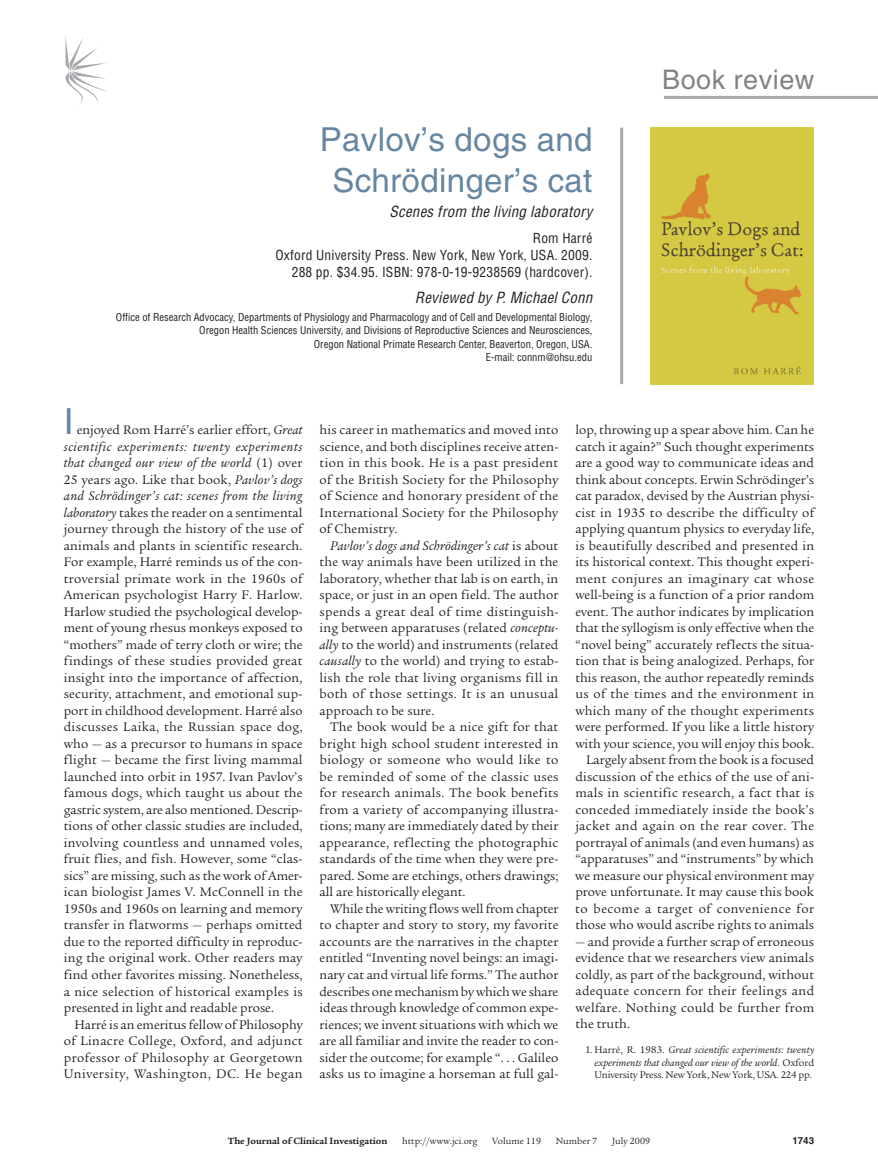
<style>
.page{position:relative;width:878px;height:1174px;background:#fff}
.page>*{position:absolute;margin:0;border:0;box-sizing:border-box;transform-origin:0 0}
.t1{font:36px "Helvetica LT Std";color:#6686a1}
.t2{font:33px/40.5px "Helvetica LT Std";letter-spacing:.01em;color:#6686a1;text-align:center}
.t3{font:27px "Helvetica LT Std";letter-spacing:.02em;color:#808285}
.t4{font:italic condensed 15px "Helvetica LT Std";letter-spacing:.015em;color:#231f20}
.t5{font:13.5px/16.5px "Legacy Serif Std";letter-spacing:.005em;color:#231f20;text-align:justify}
.t6{font:condensed 13.5px/17.1px "Helvetica LT Std";letter-spacing:.015em;color:#231f20;text-align:right}
.t7{font:condensed 10.5px/13.5px "Helvetica LT Std";color:#231f20;text-align:right}
.t8{font:italic 10.5px/12.6px "Legacy Serif Std";letter-spacing:-.005em;color:#231f20;text-align:justify}
.t9{font:9.75px "Legacy Serif Std";color:#231f20}
.t10{font:700 9.75px "Legacy Serif Std";color:#231f20}
.t11{font:700 9.75px "Helvetica LT Std";color:#231f20}
.s1{font-style:italic}
.s2{font-style:normal}
</style>
<div class="page">
<hr style="left:664px;top:96px;width:214px;height:3px;background:#a8a9ad">
<svg style="left:65px;top:36px;width:41px;height:69px"></svg>
<img style="left:651px;top:128px;width:162px;height:256px">
<hr style="left:620px;top:128px;width:3px;height:256px;background:#a8a9ad">
<h2 class="t2" style="left:320px;top:119px;width:274px">Pavlov’s dogs and<br>Schrödinger’s cat</h2>
<p class="t4" style="left:389px;top:203px;width:204px">Scenes from the living laboratory</p>
<p class="t6" style="left:275px;top:229px;width:318px">Rom Harré<br>Oxford University Press. New York, New York, USA. 2009.<br>288 pp. $34.95. ISBN: 978-0-19-9238569 (hardcover).</p>
<p class="t4" style="left:415px;top:288px;width:179px">Reviewed by P. Michael Conn</p>
<p class="t7" style="left:116px;top:310px;width:478px">Office of Research Advocacy, Departments of Physiology and Pharmacology and of Cell and Developmental Biology, Oregon Health Sciences University, and Divisions of Reproductive Sciences and Neurosciences,<br>Oregon National Primate Research Center, Beaverton, Oregon, USA.<br>E-mail: connm@ohsu.edu</p>
<h3 class="t3" style="left:662px;top:64px;width:154px">Book review</h3>
<h1 class="t1" style="left:64px;top:401px;width:12px">I</h1>
<p class="t5" style="left:64px;top:422px;width:240px;text-indent:13px">enjoyed Rom Harré’s earlier effort, <span class="s1">Great scientific experiments: twenty experiments that changed our view of the world</span> (1) over 25 years ago. Like that book, <span class="s1">Pavlov’s dogs and Schrödinger’s cat: scenes from the living laboratory</span> takes the reader on a sentimental journey through the history of the use of animals and plants in scientific research.<br>For example, Harré reminds us of the con&shy;troversial primate work in the 1960s of American psychologist Harry F. Harlow.<br>Harlow studied the psychological develop&shy;ment of young rhesus monkeys exposed to “mothers” made of terry cloth or wire; the findings of these studies provided great insight into the importance of affection, security, attachment, and emotional sup&shy;port in childhood development. Harré also discusses Laika, the Russian space dog, who — as a precursor to humans in space flight — became the first living mammal launched into orbit in 1957. Ivan Pavlov’s famous dogs, which taught us about the gastric system, are also mentioned. Descrip&shy;tions of other classic studies are included, involving countless and unnamed voles, fruit flies, and fish. However, some “clas&shy;sics” are missing, such as the work of Amer&shy;ican biologist James V. McConnell in the 1950s and 1960s on learning and memory transfer in flatworms — perhaps omitted due to the reported difficulty in reproduc&shy;ing the original work. Other readers may find other favorites missing. Nonetheless, a nice selection of historical examples is presented in light and readable prose.</p>
<p class="t5" style="left:64px;top:1016px;width:240px;text-indent:11px">Harré is an emeritus fellow of Philosophy of Linacre College, Oxford, and adjunct professor of Philosophy at Georgetown University, Washington, DC. He began</p>
<p class="t5" style="left:319px;top:422px;width:240px">his career in mathematics and moved into science, and both disciplines receive atten&shy;tion in this book. He is a past president of the British Society for the Philosophy of Science and honorary president of the International Society for the Philosophy of Chemistry.</p>
<p class="t5" style="left:319px;top:537px;width:240px;text-indent:11px"><span class="s1">Pavlov’s dogs and Schrödinger’s cat</span> is about the way animals have been utilized in the laboratory, whether that lab is on earth, in space, or just in an open field. The author spends a great deal of time distinguish&shy;ing between apparatuses (related <span class="s1">conceptu&shy;ally</span> to the world) and instruments (related <span class="s1">causally</span> to the world) and trying to estab&shy;lish the role that living organisms fill in both of those settings. It is an unusual approach to be sure.</p>
<p class="t5" style="left:319px;top:719px;width:240px;text-indent:11px">The book would be a nice gift for that bright high school student interested in biology or someone who would like to be reminded of some of the classic uses for research animals. The book benefits from a variety of accompanying illustra&shy;tions; many are immediately dated by their appearance, reflecting the photographic standards of the time when they were pre&shy;pared. Some are etchings, others drawings; all are historically elegant.</p>
<p class="t5" style="left:319px;top:900px;width:240px;text-indent:11px">While the writing flows well from chapter to chapter and story to story, my favorite accounts are the narratives in the chapter entitled “Inventing novel beings: an imagi&shy;nary cat and virtual life forms.” The author describes one mechanism by which we share ideas through knowledge of common expe&shy;riences; we invent situations with which we are all familiar and invite the reader to con&shy;sider the outcome; for example “. . . Galileo asks us to imagine a horseman at full gal-</p>
<p class="t5" style="left:575px;top:422px;width:240px;text-align:right">lop, throwing up a spear above him. Can he catch it again?” Such thought experiments are a good way to communicate ideas and think about concepts. Erwin Schrödinger’s cat paradox, devised by the Austrian physi&shy;cist in 1935 to describe the difficulty of applying quantum physics to everyday life, is beautifully described and presented in its historical context. This thought experi&shy;ment conjures an imaginary cat whose well-being is a function of a prior random event. The author indicates by implication that the syllogism is only effective when the “novel being” accurately reflects the situa&shy;tion that is being analogized. Perhaps, for this reason, the author repeatedly reminds us of the times and the environment in which many of the thought experiments were performed. If you like a little history with your science, you will enjoy this book.<br>Largely absent from the book is a focused discussion of the ethics of the use of ani&shy;mals in scientific research, a fact that is conceded immediately inside the book’s jacket and again on the rear cover. The portrayal of animals (and even humans) as “apparatuses” and “instruments” by which we measure our physical environment may prove unfortunate. It may cause this book to become a target of convenience for those who would ascribe rights to animals</p>
<p class="t5" style="left:575px;top:933px;width:240px">— and provide a further scrap of erroneous evidence that we researchers view animals coldly, as part of the background, without adequate concern for their feelings and welfare. Nothing could be further from the truth.</p>
<p class="t8" style="left:594px;top:1043px;width:221px;text-indent:-9px"><span class="s2">1. Harré, R. 1983.</span> Great scientific experiments: twenty experiments that changed our view of the world<span class="s2">. Oxford University Press. New York, New York, USA. 224 pp.</span></p>
<p class="t10" style="left:228px;top:1135px;width:161px">The Journal of Clinical Investigation</p>
<p class="t9" style="left:402px;top:1135px;width:77px">http://www.jci.org</p>
<p class="t9" style="left:492px;top:1135px;width:50px">Volume 119</p>
<p class="t9" style="left:556px;top:1135px;width:43px">Number 7</p>
<p class="t9" style="left:612px;top:1135px;width:40px">July 2009</p>
<p class="t11" style="left:792px;top:1134px;width:23px">1743</p>
</div>
